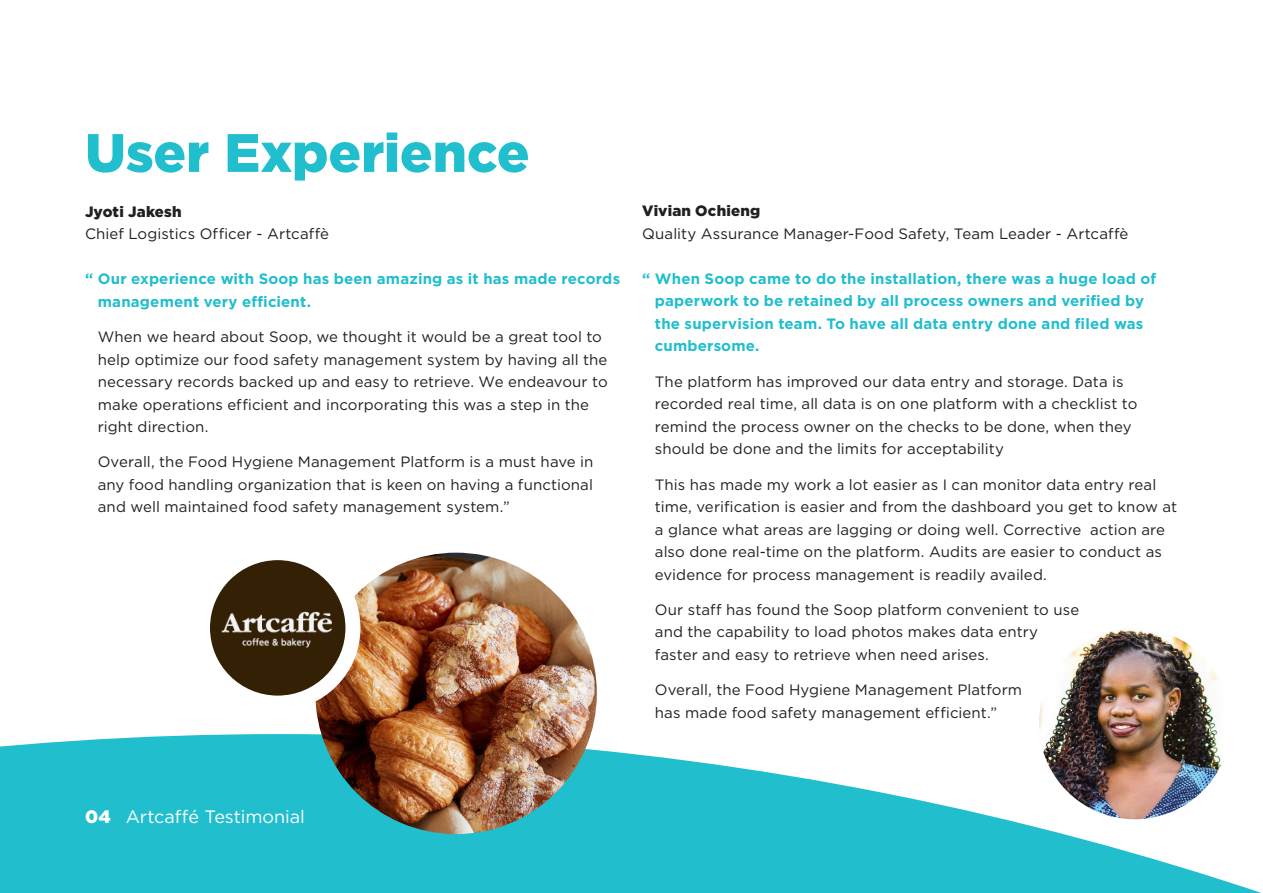
<style>
.page{position:relative;width:1263px;height:893px;background:#fff}
.page>*{position:absolute;margin:0;border:0;box-sizing:border-box;transform-origin:0 0}
.t1{font:900 54px "Gotham HTF";color:#21bece}
.t2{font:18px "Gotham HTF";letter-spacing:-.005em;color:#fff}
.t3{font:15px/22.5px "Gotham HTF";letter-spacing:.005em;color:#231f20}
.t4{font:700 15px/22.5px "Gotham HTF";letter-spacing:.01em;color:#21bece}
.t5{font:900 15px "Gotham HTF";letter-spacing:.01em;color:#231f20}
.s1{font-weight:900}
</style>
<div class="page">
<svg style="left:0;top:734px;width:1262px;height:159px;fill:#21bece"></svg>
<img style="left:315px;top:553px;width:282px;height:281px;border-radius:141px">
<img style="left:211px;top:561px;width:138px;height:142px">
<div style="left:195px;top:545px;width:165px;height:166px;border:15px solid #fff;border-radius:50%"></div>
<img style="left:1039px;top:628px;width:191px;height:191px;border-radius:96px">
<p class="t1" style="left:85px;top:122px;width:446px">User Experience</p>
<p class="t5" style="left:85px;top:203px;width:98px">Jyoti Jakesh</p>
<p class="t3" style="left:85px;top:223px;width:245px">Chief Logistics Officer - Artcaffè</p>
<p class="t4" style="left:98px;top:267px;width:524px;text-indent:-13px">“ Our experience with Soop has been amazing as it has made records management very efficient.</p>
<p class="t3" style="left:98px;top:325px;width:511px">When we heard about Soop, we thought it would be a great tool to help optimize our food safety management system by having all the necessary records backed up and easy to retrieve. We endeavour to make operations efficient and incorporating this was a step in the right direction.</p>
<p class="t3" style="left:98px;top:451px;width:497px;text-align:justify">Overall, the Food Hygiene Management Platform is a must have in any food handling organization that is keen on having a functional and well maintained food safety management system.”</p>
<p class="t5" style="left:642px;top:202px;width:120px">Vivian Ochieng</p>
<p class="t3" style="left:642px;top:222px;width:488px">Quality Assurance Manager-Food Safety, Team Leader - Artcaffè</p>
<p class="t4" style="left:655px;top:267px;width:503px;text-indent:-13px">“ When Soop came to do the installation, there was a huge load of paperwork to be retained by all process owners and verified by the supervision team. To have all data entry done and filed was cumbersome.</p>
<p class="t3" style="left:655px;top:370px;width:484px">The platform has improved our data entry and storage. Data is recorded real time, all data is on one platform with a checklist to remind the process owner on the checks to be done, when they should be done and the limits for acceptability</p>
<p class="t3" style="left:655px;top:473px;width:524px">This has made my work a lot easier as I can monitor data entry real time, verification is easier and from the dashboard you get to know at a glance what areas are lagging or doing well. Corrective action are also done real-time on the platform. Audits are easier to conduct as evidence for process management is readily availed.</p>
<p class="t3" style="left:655px;top:598px;width:426px">Our staff has found the Soop platform convenient to use and the capability to load photos makes data entry faster and easy to retrieve when need arises.</p>
<p class="t3" style="left:655px;top:678px;width:369px">Overall, the Food Hygiene Management Platform has made food safety management efficient.”</p>
<p class="t2" style="left:85px;top:806px;width:221px"><span class="s1">04</span> Artcaffé Testimonial</p>
</div>
